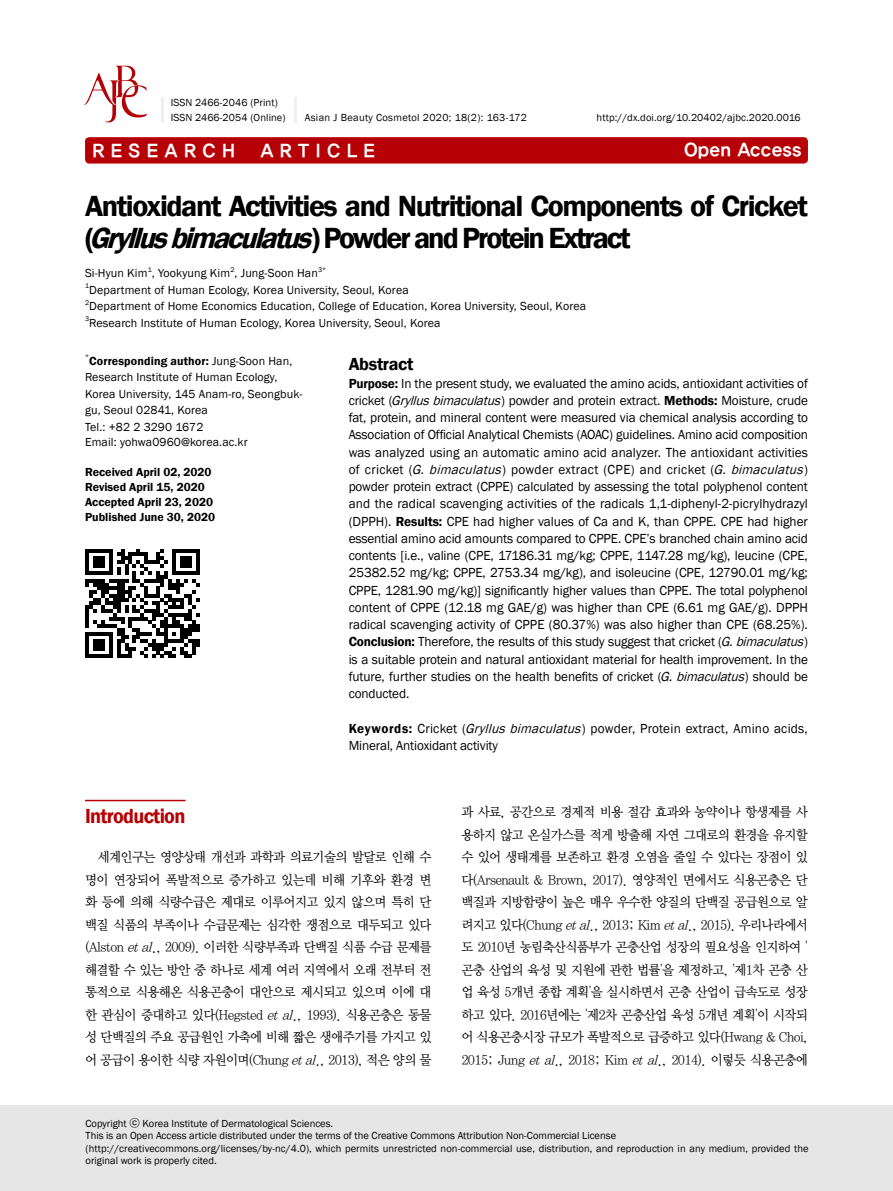
<style>
.page{position:relative;width:893px;height:1191px;background:#fff}
.page>*{position:absolute;margin:0;border:0;box-sizing:border-box;transform-origin:0 0}
.t1{font:600 30px/31.5px "Franklin Gothic";letter-spacing:-.05em;color:#000}
.t2{font:600 21px "Franklin Gothic";letter-spacing:-.035em;color:#b60005;scale:.96 1}
.t3{font:18px "YDIYGO350";color:#fff}
.t4{font:600 18px "Franklin Gothic";letter-spacing:-.02em;color:#000}
.t5{font:13.5px/17.2px "Franklin Gothic";letter-spacing:-.01em;color:#000;text-align:justify}
.t6{font:13.5px/22.5px "YDIY Mj O330";letter-spacing:-.05em;color:#000;text-align:justify;scale:.95 1}
.t7{font:12px/16.5px "Franklin Gothic";letter-spacing:.01em;color:#000}
.t8{font:600 12px/15px "Franklin Gothic";color:#000}
.t9{font:10.5px/12.6px "Franklin Gothic";letter-spacing:.005em;color:#000}
.t10{font:10.5px "Franklin Gothic";letter-spacing:.03em;color:#000}
.t11{font:7.05px "Franklin Gothic";color:#000}
.s1{font-style:italic}
.s2{font-weight:600}
.s3{font-family:"YDIYGO330"}
</style>
<div class="page">
<div style="left:85px;top:137px;width:723px;height:26px;background:#b60005;border-radius:4px"></div>
<hr style="left:85px;top:799px;width:100px;height:2px;background:#b60005">
<div style="left:0;top:1106px;width:893px;height:85px;background:#e6e6e6"></div>
<svg style="left:84px;top:66px;width:63px;height:56px"></svg>
<hr style="left:294px;top:97px;width:3px;height:25px;background:#efefef">
<hr style="left:161px;top:97px;width:3px;height:25px;background:#efefef">
<svg style="left:85px;top:549px;width:115px;height:109px"></svg>
<p class="t9" style="left:171px;top:95px;width:116px;line-height:15px">ISSN 2466-2046 (Print)<br>ISSN 2466-2054 (Online)</p>
<p class="t10" style="left:305px;top:111px;width:224px">Asian J Beauty Cosmetol 2020; 18(2): 163-172</p>
<p class="t9" style="left:597px;top:111px;width:206px">http://dx.doi.org/10.20402/ajbc.2020.0016</p>
<h3 class="t3" style="left:92px;top:141px;width:144px">R E S E A R C H</h3>
<h3 class="t3" style="left:260px;top:141px;width:116px">A R T I C L E</h3>
<h3 class="t3" style="left:684px;top:140px;width:119px">Open Access</h3>
<h1 class="t1" style="left:85px;top:191px;width:724px">Antioxidant Activities and Nutritional Components of Cricket (<span class="s1">Gryllusbimaculatus</span>) Powder and Protein Extract</h1>
<p class="t7" style="left:85px;top:265px;width:234px">Si-Hyun Kim , Yookyung Kim , Jung-Soon Han</p>
<p class="t11" style="left:148px;top:265px;width:6px">1</p>
<p class="t11" style="left:230px;top:265px;width:6px">2</p>
<p class="t11" style="left:318px;top:265px;width:10px">3*</p>
<p class="t11" style="left:85px;top:281px;width:6px">1</p>
<p class="t7" style="left:89px;top:282px;width:321px">Department of Human Ecology, Korea University, Seoul, Korea</p>
<p class="t11" style="left:85px;top:298px;width:6px">2</p>
<p class="t7" style="left:89px;top:298px;width:498px">Department of Home Economics Education, College of Education, Korea University, Seoul, Korea</p>
<p class="t11" style="left:85px;top:314px;width:6px">3</p>
<p class="t7" style="left:89px;top:315px;width:353px">Research Institute of Human Ecology, Korea University, Seoul, Korea</p>
<p class="t11" style="left:85px;top:352px;width:6px">*</p>
<p class="t7" style="left:85px;top:353px;width:219px;text-indent:4px"><span class="s2">Corresponding author:</span> Jung-Soon Han,<br>Research Institute of Human Ecology,<br>Korea University, 145 Anam-ro, Seongbuk&shy;gu, Seoul 02841, Korea<br>Tel.: +82 2 3290 1672</p>
<p class="t7" style="left:85px;top:434px;width:164px">Email: yohwa0960@korea.ac.kr</p>
<p class="t8" style="left:85px;top:464px;width:132px">Received April 02, 2020<br>Revised April 15, 2020<br>Accepted April 23, 2020<br>Published June 30, 2020</p>
<h3 class="t4" style="left:349px;top:353px;width:66px">Abstract</h3>
<p class="t5" style="left:349px;top:375px;width:461px"><span class="s2">Purpose:</span> In the present study, we evaluated the amino acids, antioxidant activities of cricket (<span class="s1">Gryllusbimaculatus</span>) powder and protein extract. <span class="s2">Methods:</span> Moisture, crude fat, protein, and mineral content were measured via chemical analysis according to Association of Official Analytical Chemists (AOAC) guidelines. Amino acid composition was analyzed using an automatic amino acid analyzer. The antioxidant activities of cricket (<span class="s1">G.bimaculatus</span>) powder extract (CPE) and cricket (<span class="s1">G.bimaculatus</span>) powder protein extract (CPPE) calculated by assessing the total polyphenol content and the radical scavenging activities of the radicals 1,1-diphenyl-2-picrylhydrazyl (DPPH). <span class="s2">Results:</span> CPE had higher values of Ca and K, than CPPE. CPE had higher essential amino acid amounts compared to CPPE. CPE’s branched chain amino acid contents [i.e., valine (CPE, 17186.31 mg/kg; CPPE, 1147.28 mg/kg), leucine (CPE, 25382.52 mg/kg; CPPE, 2753.34 mg/kg), and isoleucine (CPE, 12790.01 mg/kg; CPPE, 1281.90 mg/kg)] significantly higher values than CPPE. The total polyphenol content of CPPE (12.18 mg GAE/g) was higher than CPE (6.61 mg GAE/g). DPPH radical scavenging activity of CPPE (80.37%) was also higher than CPE (68.25%).<br><span class="s2">Conclusion:</span> Therefore, the results of this study suggest that cricket (<span class="s1">G.bimaculatus</span>) is a suitable protein and natural antioxidant material for health improvement. In the future, further studies on the health benefits of cricket (<span class="s1">G.bimaculatus</span>) should be conducted.</p>
<p class="t5" style="left:349px;top:720px;width:461px"><span class="s2">Keywords:</span> Cricket (<span class="s1">Gryllusbimaculatus</span>) powder, Protein extract, Amino acids,<br>Mineral, Antioxidant activity</p>
<h2 class="t2" style="left:85px;top:803px;width:106px">Introduction</h2>
<p class="t6" style="left:85px;top:846px;width:366px;text-indent:13px">세계인구는 영양상태 개선과 과학과 의료기술의 발달로 인해 수 명이 연장되어 폭발적으로 증가하고 있는데 비해 기후와 환경 변 화 등에 의해 식량수급은 제대로 이루어지고 있지 않으며 특히 단 백질 식품의 부족이나 수급문제는 심각한 쟁점으로 대두되고 있다 (Alston <span class="s1">etal</span>., 2009). 이러한 식량부족과 단백질 식품 수급 문제를 해결할 수 있는 방안 중 하나로 세계 여러 지역에서 오래 전부터 전 통적으로 식용해온 식용곤충이 대안으로 제시되고 있으며 이에 대 한 관심이 증대하고 있다(Hegsted <span class="s1">etal</span>., 1993). 식용곤충은 동물 성 단백질의 주요 공급원인 가축에 비해 짧은 생애주기를 가지고 있 어 공급이 용이한 식량 자원이며(Chung <span class="s1">etal</span>., 2013), 적은 양의 물</p>
<p class="t6" style="left:461px;top:801px;width:366px">과 사료, 공간으로 경제적 비용 절감 효과와 농약이나 항생제를 사 용하지 않고 온실가스를 적게 방출해 자연 그대로의 환경을 유지할 수 있어 생태계를 보존하고 환경 오염을 줄일 수 있다는 장점이 있 다(Arsenault &amp; Brown, 2017). 영양적인 면에서도 식용곤충은 단 백질과 지방함량이 높은 매우 우수한 양질의 단백질 공급원으로 알 려지고 있다(Chung <span class="s1">etal</span>., 2013; Kim <span class="s1">etal</span>., 2015). 우리나라에서 도 2010년 농림축산식품부가 곤충산업 성장의 필요성을 인지하여 ' 곤충 산업의 육성 및 지원에 관한 법률'을 제정하고, '제1차 곤충 산 업 육성 5개년 종합 계획'을 실시하면서 곤충 산업이 급속도로 성장 하고 있다. 2016년에는 '제2차 곤충산업 육성 5개년 계획'이 시작되 어 식용곤충시장 규모가 폭발적으로 급증하고 있다(Hwang &amp; Choi, 2015; Jung <span class="s1">etal</span>., 2018; Kim <span class="s1">etal</span>., 2014). 이렇듯 식용곤충에</p>
<p class="t9" style="left:86px;top:1117px;width:724px">Copyright <span class="s3">ⓒ</span> Korea Institute of Dermatological Sciences.<br>This is an Open Access article distributed under the terms of the Creative Commons Attribution Non-Commercial License (http://creativecommons.org/licenses/by-nc/4.0), which permits unrestricted non-commercial use, distribution, and reproduction in any medium, provided the original work is properly cited.</p>
</div>
